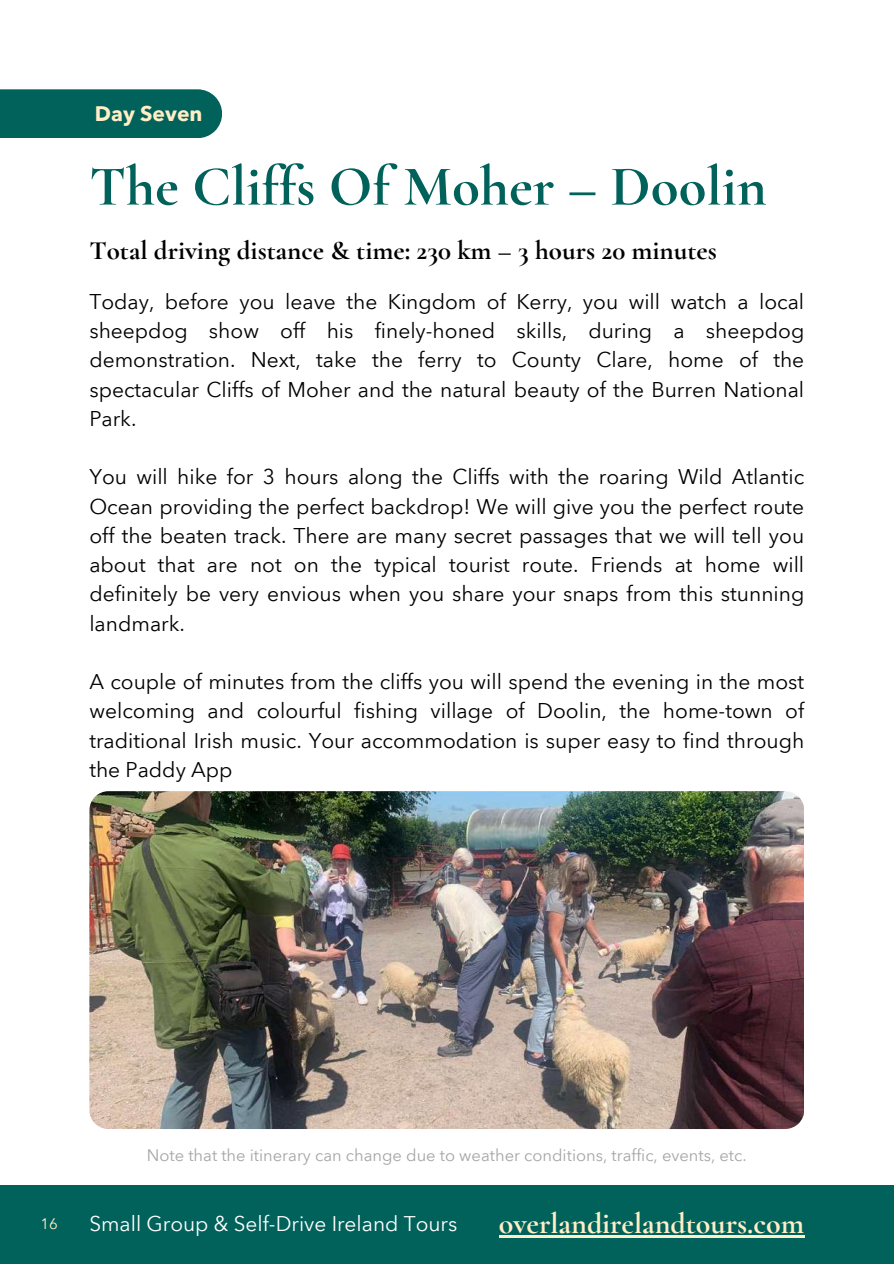
<style>
.page{position:relative;width:894px;height:1264px;background:#fff}
.page>*{position:absolute;margin:0;border:0;box-sizing:border-box;transform-origin:0 0}
.t1{font:700 57px "Cormorant Garamond";color:#00625b}
.t2{font:700 30px "Cormorant Garamond";color:#ffeec6}
.t3{font:700 27px "Cormorant Garamond";color:#000}
.t4{font:21px/29.2px "Avenir Next Arabic";color:#000;text-align:justify}
.t5{font:700 21px "Avenir Next Arabic";color:#ffeec6}
.t6{font:20.85px "Avenir Next Arabic";color:#fff}
.t7{font:16.5px "Avenir Next Arabic";color:#a6a6a6}
.t8{font:15px "Avenir Next Arabic";color:#ffeec6}
</style>
<div class="page">
<div style="left:0;top:1184px;width:893px;height:79px;background:#00625b"></div>
<hr style="left:498px;top:1235px;width:306px;height:2px;background:#ffeec6">
<div style="left:0;top:89px;width:222px;height:49px;background:#00625b"></div>
<img style="left:89px;top:791px;width:714px;height:337px">
<p class="t5" style="left:95px;top:101px;width:109px">Day Seven</p>
<h1 class="t1" style="left:89px;top:152px;width:678px">The Cliffs Of Moher – Doolin</h1>
<p class="t3" style="left:89px;top:234px;width:629px">Total driving distance &amp; time: 230 km – 3 hours 20 minutes</p>
<p class="t4" style="left:89px;top:287px;width:716px">Today, before you leave the Kingdom of Kerry, you will watch a local sheepdog show off his finely-honed skills, during a sheepdog demonstration. Next, take the ferry to County Clare, home of the spectacular Cliffs of Moher and the natural beauty of the Burren National Park.</p>
<p class="t4" style="left:89px;top:462px;width:716px">You will hike for 3 hours along the Cliffs with the roaring Wild Atlantic Ocean providing the perfect backdrop! We will give you the perfect route off the beaten track. There are many secret passages that we will tell you about that are not on the typical tourist route. Friends at home will definitely be very envious when you share your snaps from this stunning landmark.</p>
<p class="t4" style="left:89px;top:667px;width:716px">A couple of minutes from the cliffs you will spend the evening in the most welcoming and colourful fishing village of Doolin, the home-town of traditional Irish music. Your accommodation is super easy to find through the Paddy App</p>
<p class="t7" style="left:147px;top:1145px;width:601px">Note that the itinerary can change due to weather conditions, traffic, events, etc.</p>
<p class="t8" style="left:40px;top:1214px;width:19px">16</p>
<p class="t6" style="left:89px;top:1211px;width:369px">Small Group &amp; Self-Drive Ireland Tours</p>
<h2 class="t2" style="left:498px;top:1205px;width:307px">overlandirelandtours.com</h2>
</div>
